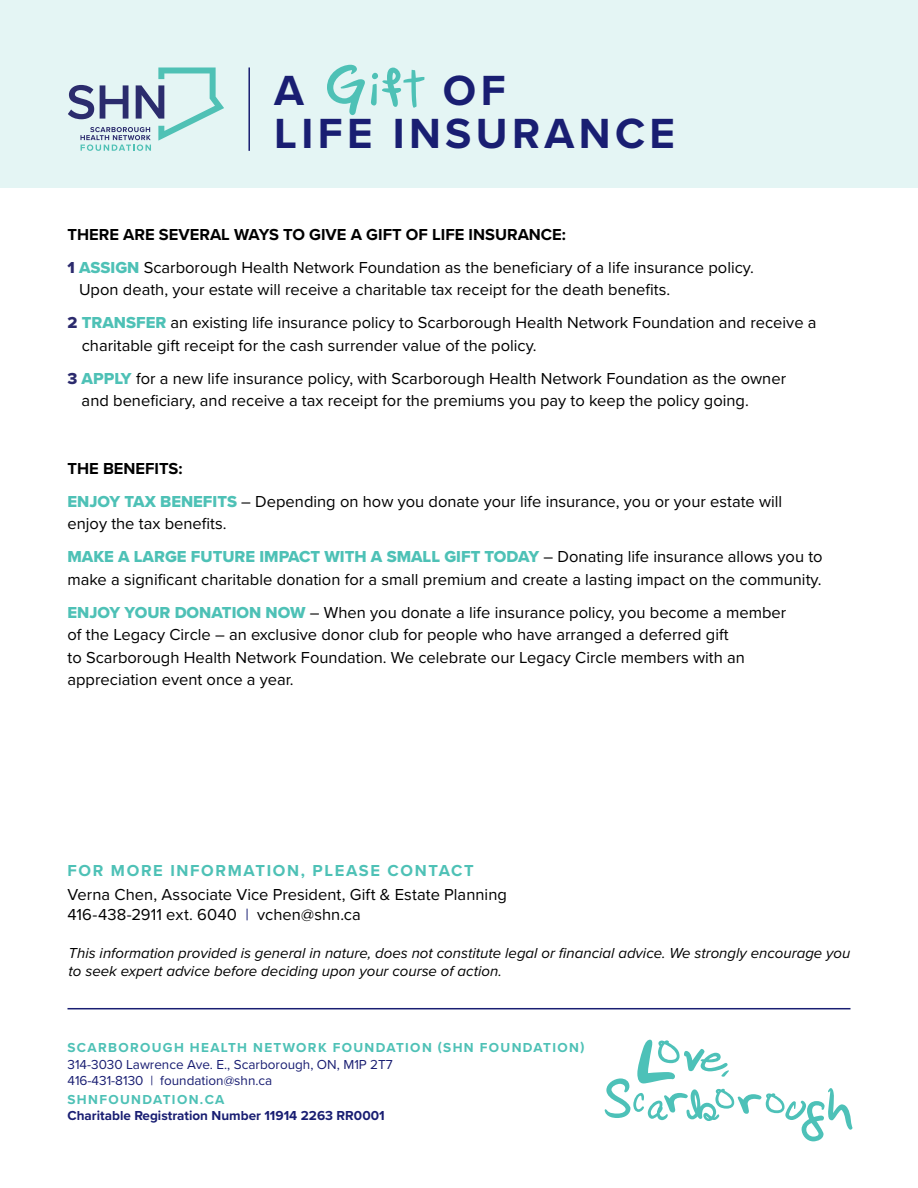
<style>
.page{position:relative;width:918px;height:1188px;background:#fff}
.page>*{position:absolute;margin:0;border:0;box-sizing:border-box;transform-origin:0 0}
.t1{font:700 54.45px "Scarborough Sans";color:#4ec1b6}
.t2{font:700 43.65px "Proxima Nova";letter-spacing:.1em;color:#191e72}
.t3{font:16.5px/33px "Proxima Nova";color:#000}
.t4{font:16.5px "Proxima Nova Extrabld";color:#4ec1b6}
.t5{font:700 16.5px "Proxima Nova";letter-spacing:.1em;color:#4ec1b6}
.t6{font:italic 15px/18px "Proxima Nova";color:#000}
.t7{font:13.5px/16.2px "Proxima Nova";color:#191e72}
.t8{font:700 13.5px "Proxima Nova";letter-spacing:.1em;color:#4ec1b6}
.t9{font:700 13.5px "Proxima Nova";color:#191e72}
.s1{font-family:"Proxima Nova";font-size:43.65px;color:#191e72}
.s2{font-weight:700}
.s3{font-family:"Proxima Nova Extrabld";color:#2b2a6d}
.s4{font-family:"Proxima Nova Extrabld";color:#4ec1b6}
.s5{font-family:"Proxima Nova";color:#000}
.s6{color:#191e72}
</style>
<div class="page">
<div style="left:0;top:0;width:918px;height:188px;background:#e4f5f4"></div>
<svg style="left:605px;top:1040px;width:247px;height:101px"></svg>
<svg style="left:68px;top:68px;width:156px;height:83px"></svg>
<hr style="left:248px;top:68px;width:2px;height:83px;background:#191e72">
<hr style="left:68px;top:1008px;width:782px;height:1px;background:#191e72">
<h1 class="t1" style="left:274px;top:54px;width:233px"><span class="s1">A</span> Gift <span class="s1">OF</span></h1>
<h2 class="t2" style="left:274px;top:101px;width:402px">LIFE INSURANCE</h2>
<p class="t3" style="left:68px;top:217px;width:688px"><span class="s2">THERE ARE SEVERAL WAYS TO GIVE A GIFT OF LIFE INSURANCE:<br></span><span class="s3">1</span> <span class="s4">ASSIGN</span> Scarborough Health Network Foundation as the beneficiary of a life insurance policy.</p>
<p class="t3" style="left:68px;top:273px;width:751px;text-indent:12px">Upon death, your estate will receive a charitable tax receipt for the death benefits.<br><span class="s3">2</span> <span class="s4">TRANSFER</span> an existing life insurance policy to Scarborough Health Network Foundation and receive a</p>
<p class="t3" style="left:68px;top:328px;width:720px;text-indent:14px">charitable gift receipt for the cash surrender value of the policy.<br><span class="s3">3</span> <span class="s4">APPLY</span> for a new life insurance policy, with Scarborough Health Network Foundation as the owner</p>
<p class="t3" style="left:82px;top:384px;width:669px">and beneficiary, and receive a tax receipt for the premiums you pay to keep the policy going.</p>
<p class="t3" style="left:68px;top:451px;width:716px"><span class="s2">THE BENEFITS:<br></span><span class="s4">ENJOY TAX BENEFITS</span> – Depending on how you donate your life insurance, you or your estate will</p>
<p class="t3" style="left:68px;top:507px;width:161px">enjoy the tax benefits.</p>
<p class="t4" style="left:68px;top:545px;width:757px">MAKE A LARGE FUTURE IMPACT WITH A SMALL GIFT TODAY <span class="s5">– Donating life insurance allows you to</span></p>
<p class="t3" style="left:68px;top:562px;width:755px">make a significant charitable donation for a small premium and create a lasting impact on the community.<br><span class="s4">ENJOY YOUR DONATION NOW</span> – When you donate a life insurance policy, you become a member</p>
<p class="t3" style="left:68px;top:623px;width:679px;line-height:22.5px">of the Legacy Circle – an exclusive donor club for people who have arranged a deferred gift to Scarborough Health Network Foundation. We celebrate our Legacy Circle members with an appreciation event once a year.</p>
<p class="t5" style="left:68px;top:858px;width:408px">FOR MORE INFORMATION, PLEASE CONTACT</p>
<p class="t3" style="left:68px;top:884px;width:441px;line-height:19.8px">Verna Chen, Associate Vice President, Gift &amp; Estate Planning<br>416-438-2911 ext. 6040 <span class="s6">|</span> vchen@shn.ca</p>
<p class="t6" style="left:69px;top:943px;width:783px">This information provided is general in nature, does not constitute legal or financial advice. We strongly encourage you to seek expert advice before deciding upon your course of action.</p>
<p class="t8" style="left:68px;top:1038px;width:518px">SCARBOROUGH HEALTH NETWORK FOUNDATION (SHN FOUNDATION)</p>
<p class="t7" style="left:68px;top:1055px;width:327px">314-3030 Lawrence Ave. E., Scarborough, ON, M1P 2T7<br>416-431-8130 | foundation@shn.ca</p>
<p class="t8" style="left:68px;top:1090px;width:158px">SHNFOUNDATION.CA</p>
<p class="t9" style="left:68px;top:1106px;width:319px">Charitable Registration Number 11914 2263 RR0001</p>
</div>
